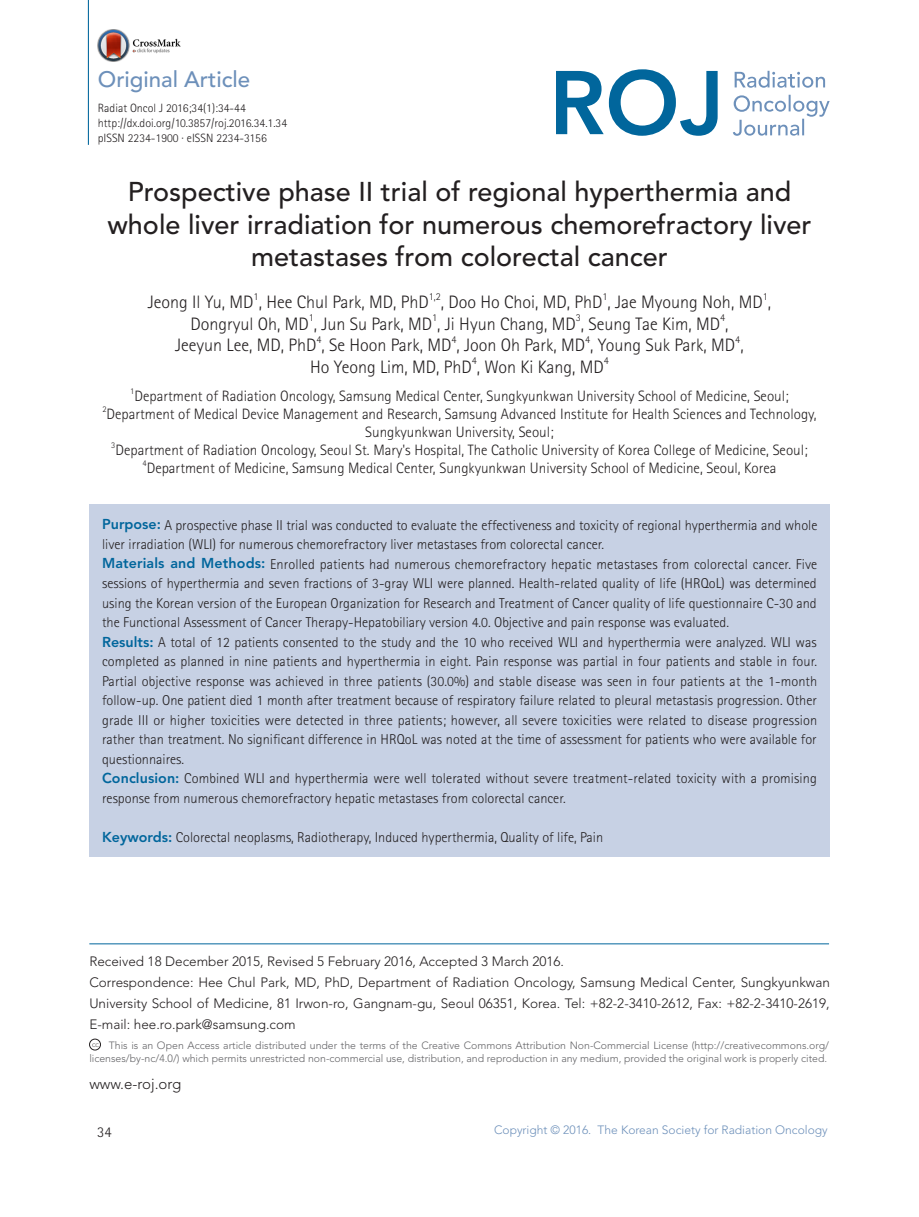
<style>
.page{position:relative;width:919px;height:1217px;background:#fff}
.page>*{position:absolute;margin:0;border:0;box-sizing:border-box;transform-origin:0 0}
.t1{font:500 27px/32.4px "Avenir LT Std";color:#231f20;text-align:center}
.t2{font:500 22.2px "Avenir LT Std";color:#6d90ba}
.t3{font:300 18px "Rotis Sans Serif Std";color:#231f20}
.t4{font:300 15px/18px "Rotis Sans Serif Std";color:#231f20;text-align:center}
.t5{font:300 15px "Avenir LT Std";color:#231f20}
.t6{font:300 14.25px/19.5px "Rotis Sans Serif Std";color:#231f20}
.t7{font:300 13.5px/21px "Avenir LT Std";color:#231f20}
.t8{font:300 12px/15px "Rotis Sans Serif Std";color:#231f20}
.t9{font:300 12px "Avenir LT Std";color:#6d90ba}
.t10{font:300 10.5px/13.5px "Avenir LT Std";color:#636366}
.t11{font:300 10.5px "Rotis Sans Serif Std";color:#231f20}
.t12{font:300 8.7px "Rotis Sans Serif Std";color:#231f20}
.s1{font-family:"Avenir LT Std";font-weight:800;color:#01669c}
</style>
<div class="page">
<svg style="left:733px;top:95px;width:96px;height:41px"></svg>
<svg style="left:734px;top:71px;width:91px;height:17px"></svg>
<svg style="left:556px;top:69px;width:161px;height:67px"></svg>
<div style="left:89px;top:504px;width:740px;height:352px;background:#c7d1e4"></div>
<hr style="left:89px;top:943px;width:740px;height:1px;background:#01669c">
<div style="left:89px;top:1038px;width:12px;height:11px;border:1px solid #231f20;border-radius:50%"></div>
<hr style="left:88px;top:0;width:1px;height:145px;background:#01669c">
<img style="left:98px;top:29px;width:83px;height:32px">
<h2 class="t2" style="left:98px;top:66px;width:154px">Original Article</h2>
<p class="t8" style="left:98px;top:101px;width:191px">Radiat Oncol J 2016;34(1):34-44 http://dx.doi.org/10.3857/roj.2016.34.1.34 pISSN 2234-1900 · eISSN 2234-3156</p>
<h1 class="t1" style="left:107px;top:176px;width:705px">Prospective phase II trial of regional hyperthermia and whole liver irradiation for numerous chemorefractory liver metastases from colorectal cancer</h1>
<p class="t3" style="left:148px;top:292px;width:282px">Jeong Il Yu, MD , Hee Chul Park, MD, PhD</p>
<p class="t11" style="left:253px;top:290px;width:7px">1</p>
<p class="t11" style="left:429px;top:290px;width:14px">1,2</p>
<p class="t3" style="left:441px;top:292px;width:332px">, Doo Ho Choi, MD, PhD , Jae Myoung Noh, MD ,</p>
<p class="t11" style="left:602px;top:290px;width:7px">1</p>
<p class="t11" style="left:762px;top:290px;width:7px">1</p>
<p class="t3" style="left:190px;top:313px;width:539px">Dongryul Oh, MD , Jun Su Park, MD , Ji Hyun Chang, MD , Seung Tae Kim, MD ,</p>
<p class="t11" style="left:309px;top:311px;width:7px">1</p>
<p class="t11" style="left:432px;top:311px;width:7px">1</p>
<p class="t11" style="left:575px;top:311px;width:7px">3</p>
<p class="t11" style="left:720px;top:311px;width:7px">4</p>
<p class="t3" style="left:175px;top:335px;width:570px">Jeeyun Lee, MD, PhD , Se Hoon Park, MD , Joon Oh Park, MD , Young Suk Park, MD ,</p>
<p class="t11" style="left:316px;top:333px;width:7px">4</p>
<p class="t11" style="left:451px;top:333px;width:7px">4</p>
<p class="t11" style="left:585px;top:333px;width:7px">4</p>
<p class="t11" style="left:735px;top:333px;width:7px">4</p>
<p class="t3" style="left:310px;top:356px;width:295px">Ho Yeong Lim, MD, PhD , Won Ki Kang, MD</p>
<p class="t11" style="left:472px;top:355px;width:7px">4</p>
<p class="t11" style="left:604px;top:355px;width:7px">4</p>
<p class="t12" style="left:130px;top:385px;width:6px">1</p>
<p class="t4" style="left:134px;top:386px;width:655px">Department of Radiation Oncology, Samsung Medical Center, Sungkyunkwan University School of Medicine, Seoul;</p>
<p class="t12" style="left:102px;top:403px;width:6px">2</p>
<p class="t4" style="left:107px;top:404px;width:711px">Department of Medical Device Management and Research, Samsung Advanced Institute for Health Sciences and Technology,<br>Sungkyunkwan University, Seoul;</p>
<p class="t12" style="left:111px;top:439px;width:6px">3</p>
<p class="t4" style="left:115px;top:440px;width:693px">Department of Radiation Oncology, Seoul St. Mary's Hospital, The Catholic University of Korea College of Medicine, Seoul;</p>
<p class="t12" style="left:142px;top:457px;width:6px">4</p>
<p class="t4" style="left:147px;top:458px;width:631px">Department of Medicine, Samsung Medical Center, Sungkyunkwan University School of Medicine, Seoul, Korea</p>
<p class="t6" style="left:102px;top:515px;width:716px"><span class="s1">Purpose:</span> A prospective phase II trial was conducted to evaluate the effectiveness and toxicity of regional hyperthermia and whole liver irradiation (WLI) for numerous chemorefractory liver metastases from colorectal cancer.<br><span class="s1">Materials and Methods:</span> Enrolled patients had numerous chemorefractory hepatic metastases from colorectal cancer. Five sessions of hyperthermia and seven fractions of 3-gray WLI were planned. Health-related quality of life (HRQoL) was determined using the Korean version of the European Organization for Research and Treatment of Cancer quality of life questionnaire C-30 and the Functional Assessment of Cancer Therapy-Hepatobiliary version 4.0. Objective and pain response was evaluated.<br><span class="s1">Results:</span> A total of 12 patients consented to the study and the 10 who received WLI and hyperthermia were analyzed. WLI was completed as planned in nine patients and hyperthermia in eight. Pain response was partial in four patients and stable in four.<br>Partial objective response was achieved in three patients (30.0%) and stable disease was seen in four patients at the 1-month follow-up. One patient died 1 month after treatment because of respiratory failure related to pleural metastasis progression. Other grade III or higher toxicities were detected in three patients; however, all severe toxicities were related to disease progression rather than treatment. No significant difference in HRQoL was noted at the time of assessment for patients who were available for questionnaires.<br><span class="s1">Conclusion:</span> Combined WLI and hyperthermia were well tolerated without severe treatment-related toxicity with a promising response from numerous chemorefractory hepatic metastases from colorectal cancer.</p>
<p class="t6" style="left:102px;top:827px;width:502px"><span class="s1">Keywords:</span> Colorectal neoplasms, Radiotherapy, Induced hyperthermia, Quality of life, Pain</p>
<p class="t7" style="left:89px;top:950px;width:742px">Received 18 December 2015, Revised 5 February 2016, Accepted 3 March 2016.<br>Correspondence: Hee Chul Park, MD, PhD, Department of Radiation Oncology, Samsung Medical Center, Sungkyunkwan University School of Medicine, 81 Irwon-ro, Gangnam-gu, Seoul 06351, Korea. Tel: +82-2-3410-2612, Fax: +82-2-3410-2619, E-mail: hee.ro.park@samsung.com</p>
<p class="t10" style="left:89px;top:1037px;width:741px"><sup>CC</sup> This is an Open Access article distributed under the terms of the Creative Commons Attribution Non-Commercial License (http://creativecommons.org/ licenses/by-nc/4.0/) which permits unrestricted non-commercial use, distribution, and reproduction in any medium, provided the original work is properly cited.</p>
<p class="t5" style="left:89px;top:1074px;width:94px">www.e-roj.org</p>
<p class="t4" style="left:97px;top:1122px;width:16px">34</p>
<p class="t9" style="left:494px;top:1122px;width:335px">Copyright © 2016. The Korean Society for Radiation Oncology</p>
</div>
